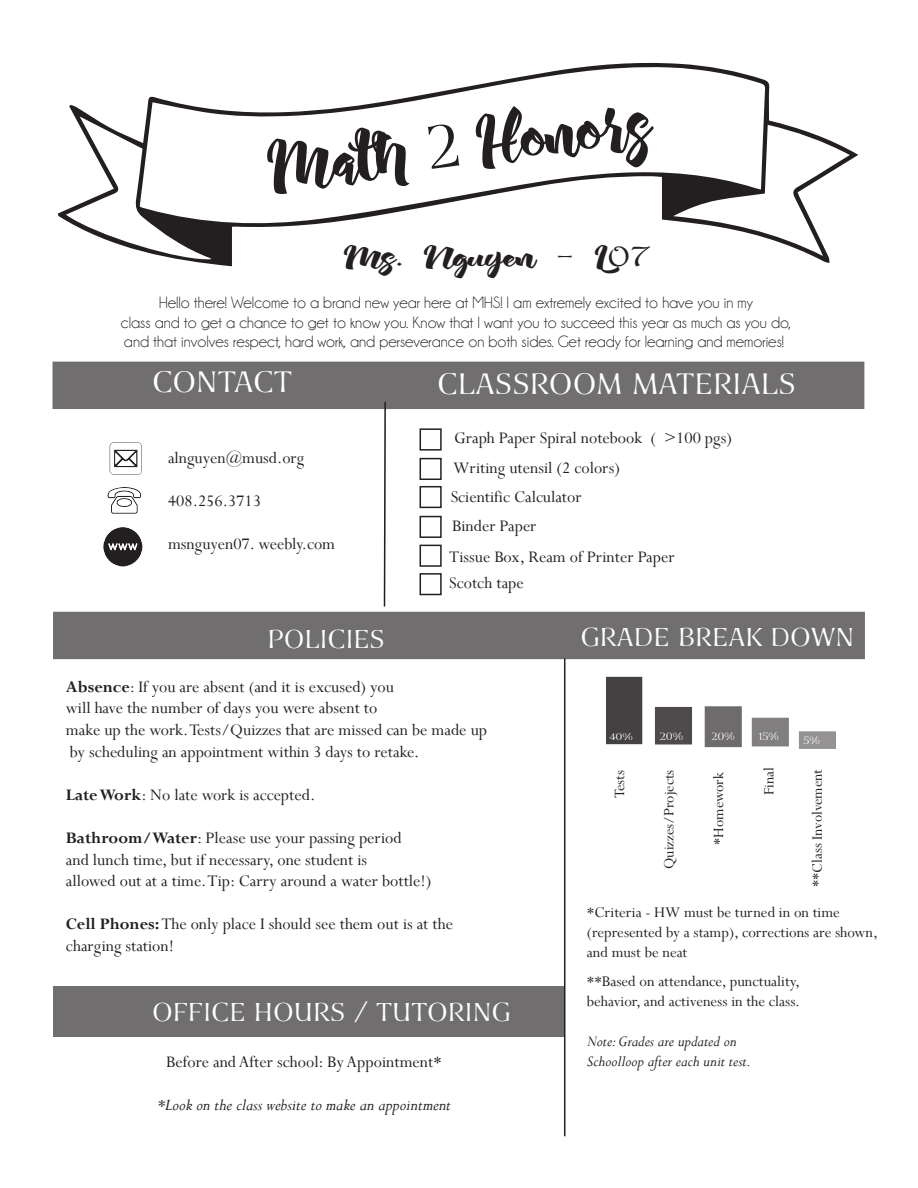
<style>
.page{position:relative;width:918px;height:1188px;background:#fff}
.page>*{position:absolute;margin:0;border:0;box-sizing:border-box;transform-origin:0 0}
.t1{font:72px "Aprillia Script TEST";color:#231f20}
.t2{font:36px "Antonietta Caps";color:#fff}
.t3{font:31.5px "Antonietta Caps";color:#fff}
.t4{font:31.5px "Aprillia Script TEST";color:#231f20;scale:1.34 1}
.t5{font:18px/21.6px "Perpetua";color:#231f20}
.t6{font:italic 18px "Perpetua";color:#231f20}
.t7{font:16.5px/19.8px "Champagne&Limousines";color:#231f20;text-align:center}
.t8{font:16.5px/19.8px "Perpetua";color:#231f20}
.t9{font:italic 16.5px "Perpetua";color:#231f20}
.t10{font:15.9px "Perpetua";color:#231f20}
.t11{font:12.6px "Antonietta Caps";color:#fff}
.t12{font:11.55px "Antonietta Caps";color:#fff;scale:1.09 1}
.s1{font-family:"Antonietta Caps"}
.s2{font-family:"Harrington"}
.s3{font-weight:700}
</style>
<div class="page">
<div style="left:53px;top:362px;width:811px;height:47px;background:#706e6e"></div>
<div style="left:53px;top:612px;width:812px;height:47px;background:#706e6e"></div>
<div style="left:606px;top:677px;width:36px;height:67px;background:#444142"></div>
<div style="left:655px;top:707px;width:37px;height:37px;background:#4f4b4c"></div>
<div style="left:705px;top:706px;width:37px;height:41px;background:#6e6b6c"></div>
<div style="left:799px;top:731px;width:37px;height:18px;background:#949292"></div>
<div style="left:752px;top:718px;width:37px;height:28px;background:#817f80"></div>
<hr style="left:564px;top:658px;width:1px;height:478px;background:#231f20">
<svg style="left:383px;top:401px;width:4px;height:206px"></svg>
<svg style="left:110px;top:442px;width:32px;height:33px"></svg>
<svg style="left:108px;top:487px;width:33px;height:27px"></svg>
<svg style="left:103px;top:527px;width:39px;height:39px"></svg>
<div style="left:420px;top:428px;width:22px;height:23px;border:2px solid #231f20"></div>
<div style="left:420px;top:458px;width:22px;height:22px;border:2px solid #231f20"></div>
<div style="left:420px;top:486px;width:22px;height:22px;border:2px solid #231f20"></div>
<div style="left:420px;top:516px;width:22px;height:22px;border:2px solid #231f20"></div>
<div style="left:420px;top:545px;width:22px;height:22px;border:2px solid #231f20"></div>
<div style="left:420px;top:573px;width:22px;height:22px;border:2px solid #231f20"></div>
<div style="left:53px;top:986px;width:512px;height:51px;background:#706e6e"></div>
<svg style="left:58px;top:63px;width:800px;height:203px"></svg>
<h1 class="t1" style="left:265px;top:133px;width:384px;rotate:-7deg">Math <span class="s1">2</span> Honors</h1>
<h3 class="t4" style="left:345px;top:242px;width:228px">Ms<span class="s1">.</span> Nguyen <span class="s1">-</span> L<span class="s2">07</span></h3>
<p class="t7" style="left:121px;top:293px;width:672px">Hello there! Welcome to a brand new year here at MHS! I am extremely excited to have you in my<br>class and to get a chance to get to know you. Know that I want you to succeed this year as much as you do, and that involves respect, hard work, and perseverance on both sides. Get ready for learning and memories!</p>
<h2 class="t2" style="left:152px;top:364px;width:142px">Contact</h2>
<h2 class="t2" style="left:437px;top:366px;width:360px">Classroom Materials</h2>
<p class="t5" style="left:168px;top:447px;width:138px">alnguyen@musd.org</p>
<p class="t5" style="left:168px;top:490px;width:94px">408.256.3713</p>
<p class="t5" style="left:168px;top:533px;width:169px">msnguyen07. weebly.com</p>
<h3 class="t3" style="left:267px;top:623px;width:119px">Policies</h3>
<p class="t5" style="left:453px;top:422px;width:280px;line-height:30px">Graph Paper Spiral notebook ( &gt;100 pgs)<br>Writing utensil (2 colors)</p>
<p class="t5" style="left:451px;top:482px;width:132px;line-height:29.1px">Scientific Calculator<br>Binder Paper</p>
<p class="t5" style="left:449px;top:543px;width:227px;line-height:26.1px">Tissue Box, Ream of Printer Paper<br>Scotch tape</p>
<h3 class="t3" style="left:580px;top:622px;width:275px">Grade Break Down</h3>
<p class="t5" style="left:66px;top:675px;width:423px"><span class="s3">Absence</span>: If you are absent (and it is excused) you<br>will have the number of days you were absent to<br>make up the work. Tests/Quizzes that are missed can be made up by scheduling an appointment within 3 days to retake.</p>
<p class="t5" style="left:66px;top:783px;width:251px"><span class="s3">Late Work</span>: No late work is accepted.</p>
<p class="t5" style="left:66px;top:827px;width:367px"><span class="s3">Bathroom/Water</span>: Please use your passing period<br>and lunch time, but if necessary, one student is<br>allowed out at a time. Tip: Carry around a water bottle!)</p>
<p class="t5" style="left:66px;top:913px;width:389px"><span class="s3">Cell Phones:</span> The only place I should see them out is at the charging station!</p>
<p class="t8" style="left:587px;top:902px;width:293px">*Criteria - HW must be turned in on time (represented by a stamp), corrections are shown, and must be neat</p>
<p class="t8" style="left:587px;top:971px;width:215px">**Based on attendance, punctuality, behavior, and activeness in the class.</p>
<p class="t9" style="left:587px;top:1031px;width:151px">Note: Grades are updated on</p>
<p class="t5" style="left:166px;top:1051px;width:277px">Before and After school: By Appointment*</p>
<p class="t9" style="left:587px;top:1050px;width:166px">Schoolloop after each unit test.</p>
<p class="t6" style="left:157px;top:1094px;width:295px">*Look on the class website to make an appointment</p>
<p class="t12" style="left:609px;top:731px;width:23px">40%</p>
<p class="t11" style="left:660px;top:730px;width:25px">20%</p>
<p class="t11" style="left:711px;top:730px;width:25px">20%</p>
<p class="t11" style="left:759px;top:730px;width:21px">15%</p>
<p class="t11" style="left:803px;top:734px;width:18px">5%</p>
<p class="t10" style="left:759px;top:795px;width:29px;rotate:-90deg">Final</p>
<p class="t10" style="left:610px;top:798px;width:29px;rotate:-90deg">Tests</p>
<p class="t10" style="left:659px;top:869px;width:101px;rotate:-90deg">Quizzes/Projects</p>
<p class="t10" style="left:807px;top:887px;width:120px;rotate:-90deg">**Class Involvement</p>
<p class="t10" style="left:709px;top:845px;width:74px;rotate:-90deg">*Homework</p>
<h3 class="t3" style="left:152px;top:996px;width:360px">Office Hours / Tutoring</h3>
</div>
